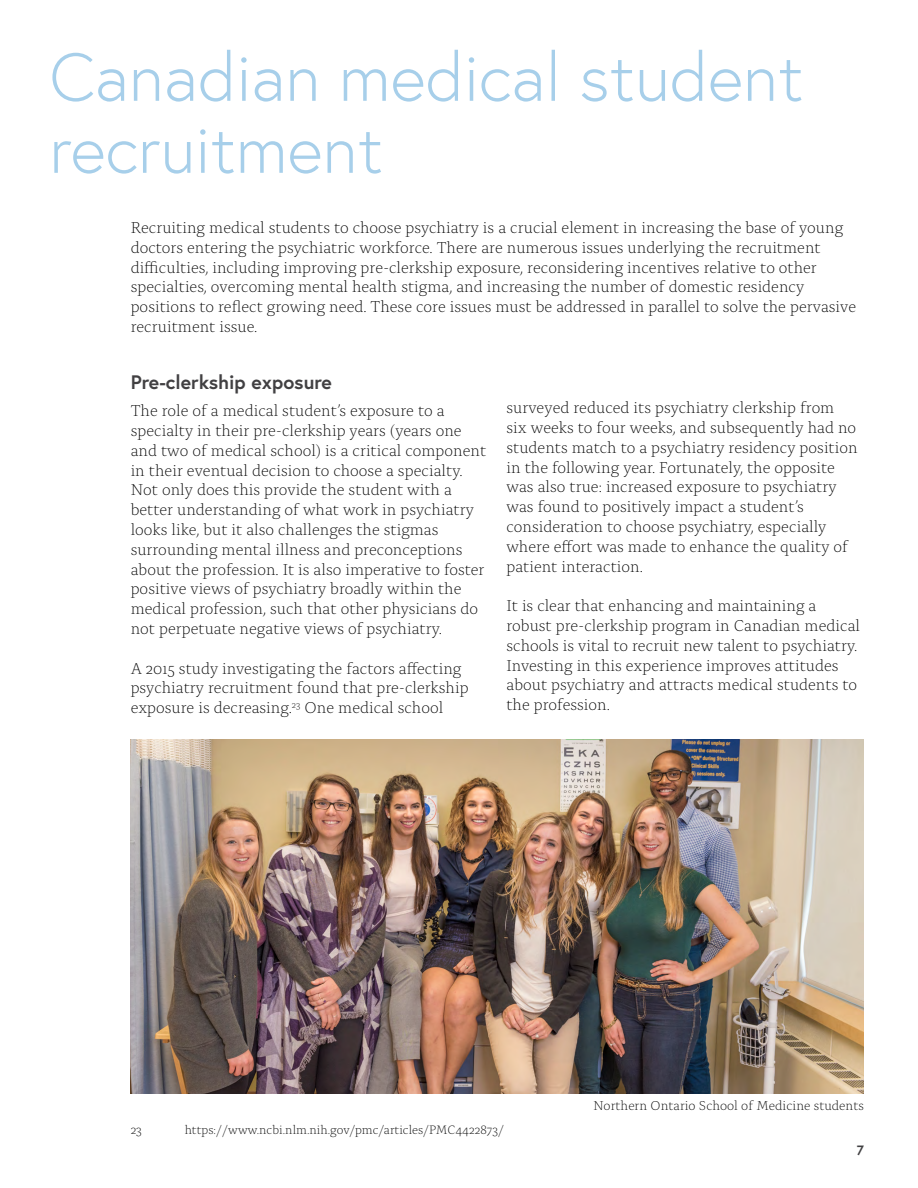
<style>
.page{position:relative;width:918px;height:1188px;background:#fff}
.page>*{position:absolute;margin:0;border:0;box-sizing:border-box;transform-origin:0 0}
.t1{font:300 67.5px/72px "Europa";color:#a7cfea}
.t2{font:700 19.5px "Europa";color:#414042}
.t3{font:300 16.5px/19.8px "Alda OTCEV";color:#000}
.t4{font:300 13.5px "Alda OTCEV";color:#000}
.t5{font:700 13.5px "Europa";color:#414042}
.t6{font:300 12.75px "Alda OTCEV";color:#000}
</style>
<div class="page">
<img style="left:131px;top:740px;width:733px;height:354px">
<h1 class="t1" style="left:50px;top:40px;width:756px">Canadian medical student recruitment</h1>
<p class="t3" style="left:131px;top:216px;width:727px">Recruiting medical students to choose psychiatry is a crucial element in increasing the base of young doctors entering the psychiatric workforce. There are numerous issues underlying the recruitment difficulties, including improving pre-clerkship exposure, reconsidering incentives relative to other specialties, overcoming mental health stigma, and increasing the number of domestic residency positions to reflect growing need. These core issues must be addressed in parallel to solve the pervasive recruitment issue.</p>
<p class="t2" style="left:131px;top:369px;width:203px">Pre-clerkship exposure</p>
<p class="t3" style="left:131px;top:400px;width:357px">The role of a medical student’s exposure to a specialty in their pre-clerkship years (years one and two of medical school) is a critical component in their eventual decision to choose a specialty.<br>Not only does this provide the student with a better understanding of what work in psychiatry looks like, but it also challenges the stigmas surrounding mental illness and preconceptions about the profession. It is also imperative to foster positive views of psychiatry broadly within the medical profession, such that other physicians do not perpetuate negative views of psychiatry.</p>
<p class="t3" style="left:131px;top:657px;width:339px">A 2015 study investigating the factors affecting psychiatry recruitment found that pre-clerkship exposure is decreasing.<sup>23</sup> One medical school</p>
<p class="t3" style="left:507px;top:397px;width:353px">surveyed reduced its psychiatry clerkship from six weeks to four weeks, and subsequently had no students match to a psychiatry residency position in the following year. Fortunately, the opposite was also true: increased exposure to psychiatry was found to positively impact a student’s consideration to choose psychiatry, especially where effort was made to enhance the quality of patient interaction.</p>
<p class="t3" style="left:507px;top:595px;width:355px">It is clear that enhancing and maintaining a robust pre-clerkship program in Canadian medical schools is vital to recruit new talent to psychiatry.<br>Investing in this experience improves attitudes about psychiatry and attracts medical students to the profession.</p>
<p class="t4" style="left:593px;top:1095px;width:272px">Northern Ontario School of Medicine students</p>
<p class="t6" style="left:131px;top:1120px;width:13px">23</p>
<p class="t6" style="left:185px;top:1120px;width:321px">https://www.ncbi.nlm.nih.gov/pmc/articles/PMC4422873/</p>
<p class="t5" style="left:857px;top:1141px;width:9px">7</p>
</div>
